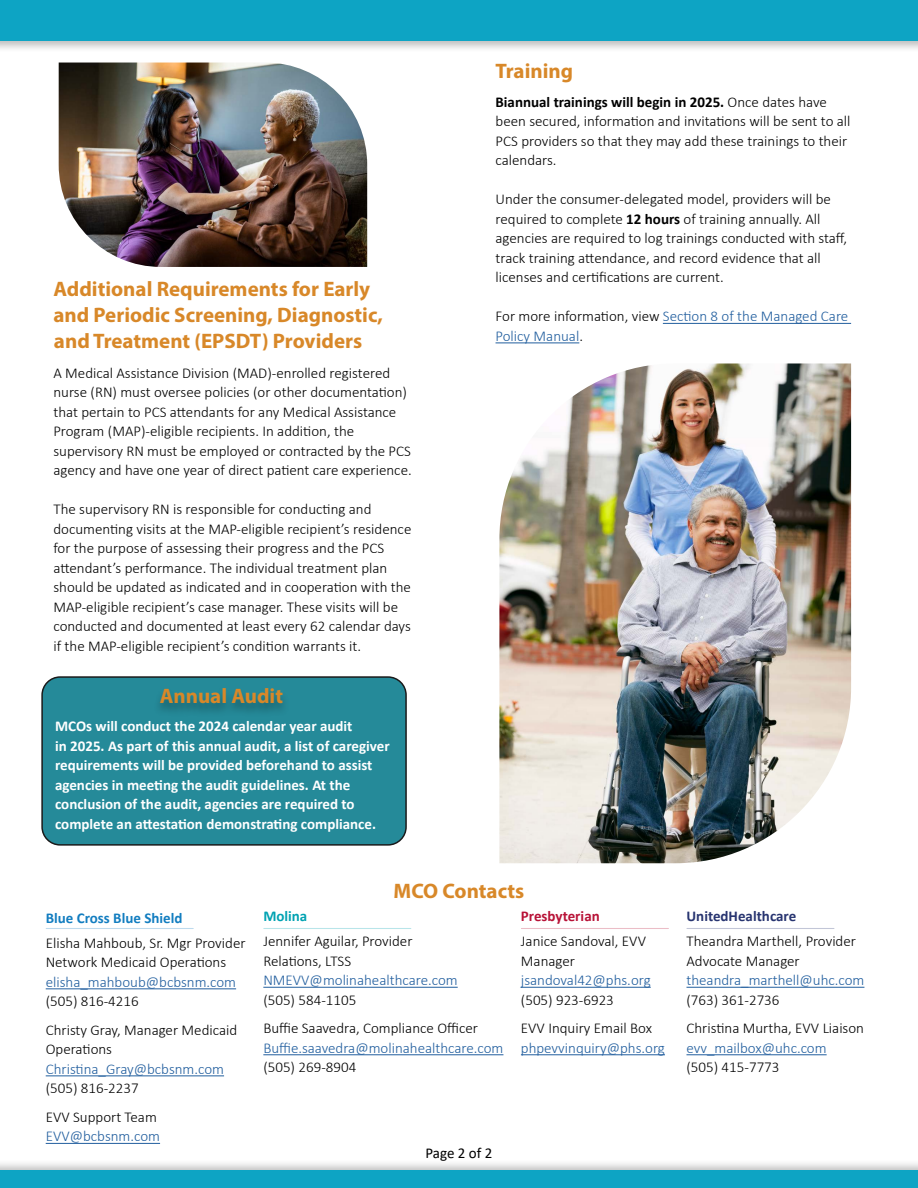
<style>
.page{position:relative;width:918px;height:1188px;background:#fff}
.page>*{position:absolute;margin:0;border:0;box-sizing:border-box;transform-origin:0 0}
.t1{font:700 21px/25.7px "Myriad Pro";color:#d88829}
.t2{font:300 15px/19.5px "Calibri";color:#000}
.t3{font:300 15px/19.5px "Calibri";color:#215e9e}
.t4{font:700 15px/19.5px "Calibri";color:#fff}
.t5{font:700 15px "Calibri";color:#127dc0}
.t6{font:700 15px "Calibri";color:#273470}
.t7{font:700 15px "Calibri";color:#b81237}
.t8{font:15px "Calibri";letter-spacing:-.005em;color:#000}
.t9{font:700 15px "Calibri";color:#00a2b2}
.s1{font-weight:700}
.s2{color:#000}
</style>
<div class="page">
<div style="left:0;top:0;width:918px;height:52px;background:#000;opacity:.26"></div>
<div style="left:0;top:0;width:918px;height:40px;background:#0da4c4"></div>
<div style="left:0;top:1159px;width:918px;height:29px;background:#000;opacity:.26"></div>
<div style="left:0;top:1170px;width:918px;height:18px;background:#0da4c4"></div>
<div style="left:42px;top:677px;width:364px;height:168px;background:#258a99;border-radius:18px"></div>
<div style="left:41px;top:676px;width:366px;height:170px;border:2px solid #000;border-radius:18px"></div>
<div style="left:153px;top:687px;width:137px;height:31px;background:#000;opacity:.32"></div>
<hr style="left:663px;top:323px;width:188px;height:1px;background:#215e9e">
<hr style="left:496px;top:343px;width:83px;height:1px;background:#215e9e">
<hr style="left:46px;top:988px;width:190px;height:1px;background:#215e9e">
<hr style="left:46px;top:1075px;width:178px;height:1px;background:#215e9e">
<hr style="left:46px;top:1143px;width:114px;height:1px;background:#215e9e">
<hr style="left:46px;top:928px;width:148px;height:1px;background:#127dc0">
<hr style="left:263px;top:987px;width:195px;height:1px;background:#215e9e">
<hr style="left:263px;top:1054px;width:240px;height:1px;background:#215e9e">
<hr style="left:263px;top:928px;width:148px;height:1px;background:#00a2b2">
<hr style="left:521px;top:987px;width:130px;height:1px;background:#215e9e">
<hr style="left:521px;top:1054px;width:144px;height:1px;background:#215e9e">
<hr style="left:521px;top:928px;width:148px;height:1px;background:#b81237">
<hr style="left:686px;top:987px;width:178px;height:1px;background:#215e9e">
<hr style="left:686px;top:1054px;width:141px;height:1px;background:#215e9e">
<hr style="left:686px;top:928px;width:148px;height:1px;background:#273470">
<img style="left:499px;top:363px;width:352px;height:500px">
<img style="left:59px;top:63px;width:308px;height:204px">
<h1 class="t1" style="left:53px;top:276px;width:331px">Additional Requirements for Early and Periodic Screening, Diagnostic, and Treatment (EPSDT) Providers</h1>
<p class="t2" style="left:53px;top:363px;width:360px">A Medical Assistance Division (MAD)-enrolled registered nurse (RN) must oversee policies (or other documentation) that pertain to PCS attendants for any Medical Assistance Program (MAP)-eligible recipients. In addition, the supervisory RN must be employed or contracted by the PCS agency and have one year of direct patient care experience.</p>
<p class="t2" style="left:53px;top:499px;width:359px">The supervisory RN is responsible for conducting and documenting visits at the MAP-eligible recipient’s residence for the purpose of assessing their progress and the PCS attendant’s performance. The individual treatment plan should be updated as indicated and in cooperation with the MAP-eligible recipient’s case manager. These visits will be conducted and documented at least every 62 calendar days if the MAP-eligible recipient’s condition warrants it.</p>
<h1 class="t1" style="left:160px;top:683px;width:125px">Annual Audit</h1>
<p class="t4" style="left:55px;top:716px;width:336px">MCOs will conduct the 2024 calendar year audit<br>in 2025. As part of this annual audit, a list of caregiver requirements will be provided beforehand to assist agencies in meeting the audit guidelines. At the conclusion of the audit, agencies are required to complete an attestation demonstrating compliance.</p>
<h1 class="t1" style="left:496px;top:58px;width:79px">Training</h1>
<p class="t2" style="left:496px;top:92px;width:357px"><span class="s1">Biannual trainings will begin in 2025.</span> Once dates have been secured, information and invitations will be sent to all PCS providers so that they may add these trainings to their calendars.</p>
<p class="t2" style="left:496px;top:190px;width:353px">Under the consumer-delegated model, providers will be required to complete <span class="s1">12 hours</span> of training annually. All agencies are required to log trainings conducted with staff, track training attendance, and record evidence that all licenses and certifications are current.</p>
<p class="t3" style="left:496px;top:307px;width:354px"><span class="s2">For more information, view</span> Section 8 of the Managed Care<br>Policy Manual<span class="s2">.</span></p>
<p class="t5" style="left:46px;top:907px;width:138px">Blue Cross Blue Shield</p>
<p class="t2" style="left:46px;top:933px;width:201px">Elisha Mahboub, Sr. Mgr Provider<br>Network Medicaid Operations</p>
<p class="t3" style="left:46px;top:972px;width:192px">elisha_mahboub@bcbsnm.com</p>
<p class="t2" style="left:46px;top:987px;width:193px;line-height:28.5px">(505) 816-4216<br>Christy Gray, Manager Medicaid</p>
<p class="t2" style="left:46px;top:1040px;width:68px">Operations</p>
<p class="t3" style="left:46px;top:1059px;width:180px">Christina_Gray@bcbsnm.com</p>
<p class="t2" style="left:46px;top:1074px;width:113px;line-height:28.5px">(505) 816-2237<br>EVV Support Team</p>
<p class="t3" style="left:46px;top:1127px;width:116px">EVV@bcbsnm.com</p>
<h1 class="t1" style="left:394px;top:877px;width:132px">MCO Contacts</h1>
<p class="t9" style="left:263px;top:906px;width:46px">Molina</p>
<p class="t2" style="left:263px;top:931px;width:151px">Jennifer Aguilar, Provider<br>Relations, LTSS</p>
<p class="t3" style="left:263px;top:970px;width:196px">NMEVV@molinahealthcare.com</p>
<p class="t2" style="left:263px;top:985px;width:216px;line-height:28.5px">(505) 584-1105<br>Buffie Saavedra, Compliance Officer</p>
<p class="t3" style="left:263px;top:1038px;width:242px">Buffie.saavedra@molinahealthcare.com</p>
<p class="t2" style="left:263px;top:1057px;width:94px">(505) 269-8904</p>
<p class="t7" style="left:521px;top:906px;width:80px">Presbyterian</p>
<p class="t2" style="left:521px;top:931px;width:127px">Janice Sandoval, EVV<br>Manager</p>
<p class="t3" style="left:521px;top:970px;width:131px">jsandoval42@phs.org</p>
<p class="t2" style="left:521px;top:985px;width:133px;line-height:28.5px">(505) 923-6923<br>EVV Inquiry Email Box</p>
<p class="t3" style="left:521px;top:1038px;width:146px">phpevvinquiry@phs.org</p>
<p class="t8" style="left:426px;top:1143px;width:68px">Page 2 of 2</p>
<p class="t6" style="left:686px;top:906px;width:111px">UnitedHealthcare</p>
<p class="t2" style="left:686px;top:931px;width:171px">Theandra Marthell, Provider<br>Advocate Manager</p>
<p class="t3" style="left:686px;top:970px;width:179px">theandra_marthell@uhc.com</p>
<p class="t2" style="left:686px;top:985px;width:179px;line-height:28.5px">(763) 361-2736<br>Christina Murtha, EVV Liaison</p>
<p class="t3" style="left:686px;top:1038px;width:142px">evv_mailbox@uhc.com</p>
<p class="t2" style="left:686px;top:1057px;width:94px">(505) 415-7773</p>
</div>
